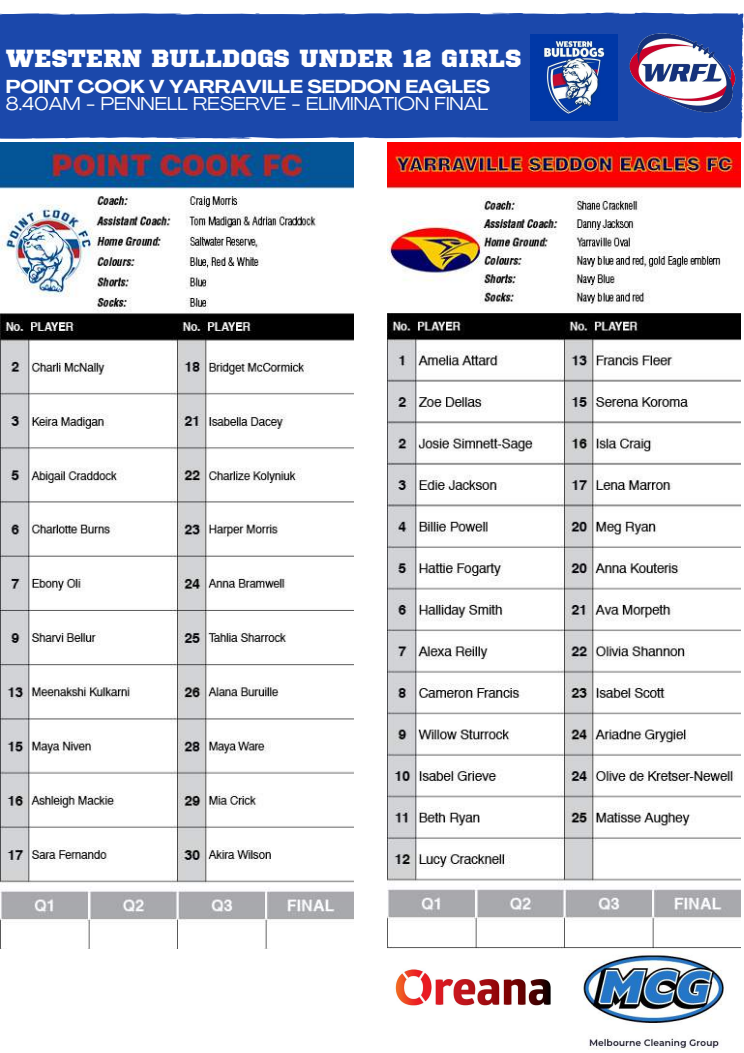
<style>
.page{position:relative;width:744px;height:1053px;background:#fff}
.page>*{position:absolute;margin:0;border:0;box-sizing:border-box;transform-origin:0 0}
.t1{font:24.64px "Sports World";color:#fff}
.t2{font:expanded 18.44px "Agrandir";color:#fff}
.t3{font:700 expanded 18.44px "Agrandir";color:#fff}
</style>
<div class="page">
<div style="left:0;top:13px;width:743px;height:126px;background:#1b48ab"></div>
<img style="left:625px;top:30px;width:115px;height:89px">
<img style="left:531px;top:34px;width:86px;height:87px">
<img style="left:0;top:143px;width:354px;height:805px">
<img style="left:387px;top:143px;width:353px;height:805px">
<img style="left:583px;top:952px;width:141px;height:98px">
<img style="left:395px;top:969px;width:156px;height:37px">
<h1 class="t1" style="left:6px;top:47px;width:517px">WESTERN BULLDOGS UNDER 12 GIRLS</h1>
<p class="t3" style="left:6px;top:79px;width:486px">POINT COOK V YARRAVILLE SEDDON EAGLES</p>
<p class="t2" style="left:6px;top:96px;width:484px">8.40AM - PENNELL RESERVE - ELIMINATION FINAL</p>
</div>
